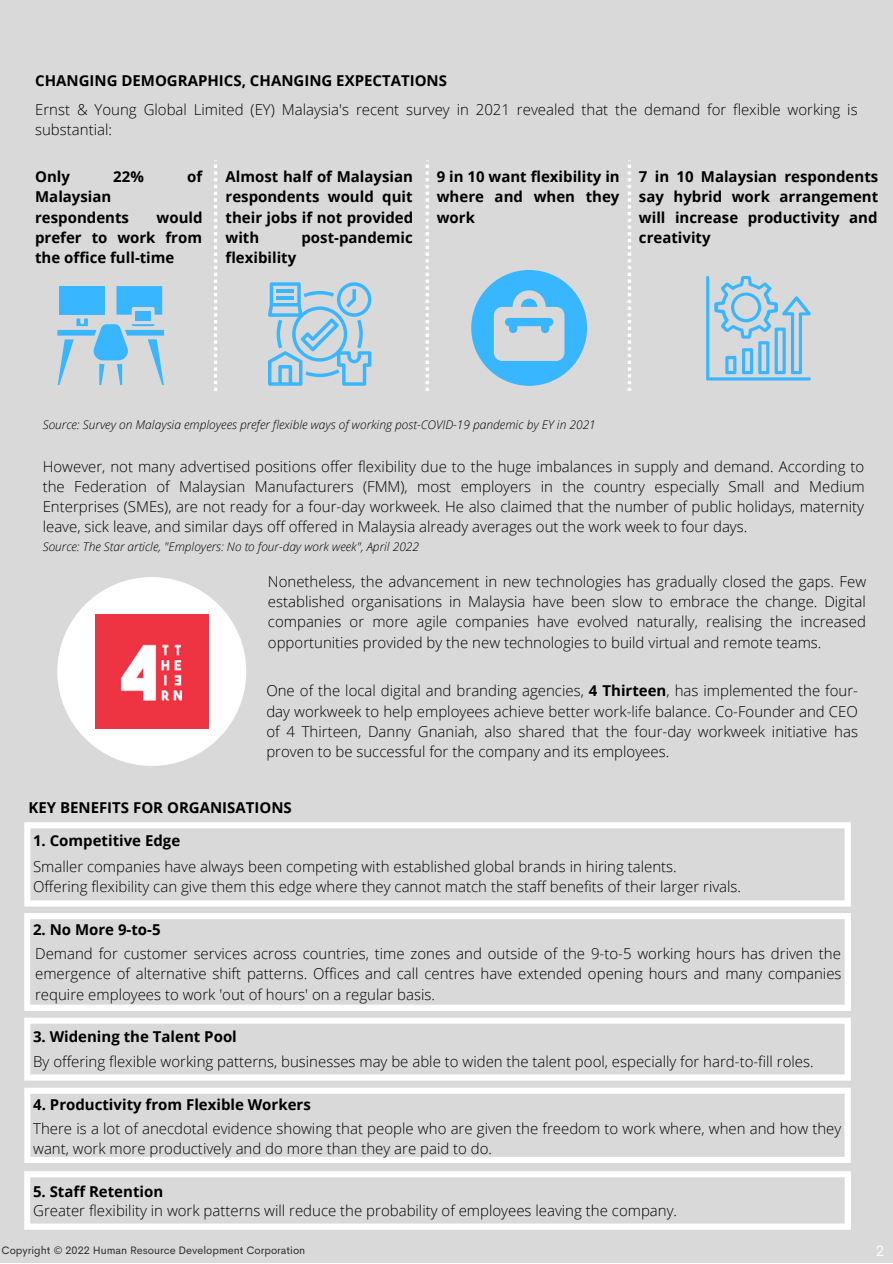
<style>
.page{position:relative;width:893px;height:1264px;background:#fff}
.page>*{position:absolute;margin:0;border:0;box-sizing:border-box;transform-origin:0 0}
.t1{font:300 15px/20.2px "Open Sans";color:#000;text-align:justify}
.t2{font:700 15px/20.2px "Open Sans";color:#000;text-align:justify}
.t3{font:15px "Cerebri Sans";color:#fff}
.t4{font:italic 300 12px "Open Sans";color:#000}
.t5{font:10.8px "Cerebri Sans";color:#2c2c29}
.s1{font-weight:700}
</style>
<div class="page">
<div style="left:0;top:0;width:892px;height:1262px;background:#d9d9d9"></div>
<svg style="left:24px;top:822px;width:826px;height:84px"></svg>
<svg style="left:24px;top:913px;width:826px;height:97px"></svg>
<svg style="left:24px;top:1017px;width:826px;height:63px"></svg>
<svg style="left:24px;top:1088px;width:826px;height:75px"></svg>
<svg style="left:24px;top:1171px;width:826px;height:58px"></svg>
<div style="left:57px;top:577px;width:189px;height:189px;background:#fff;border-radius:50%"></div>
<img style="left:95px;top:614px;width:113px;height:114px">
<svg style="left:214px;top:160px;width:3px;height:231px"></svg>
<svg style="left:425px;top:160px;width:4px;height:231px"></svg>
<svg style="left:628px;top:160px;width:3px;height:231px"></svg>
<svg style="left:57px;top:286px;width:107px;height:99px"></svg>
<svg style="left:268px;top:282px;width:103px;height:104px"></svg>
<svg style="left:471px;top:270px;width:116px;height:116px"></svg>
<svg style="left:706px;top:276px;width:104px;height:104px"></svg>
<p class="t2" style="left:35px;top:70px;width:413px">CHANGING DEMOGRAPHICS, CHANGING EXPECTATIONS</p>
<p class="t1" style="left:35px;top:99px;width:823px">Ernst &amp; Young Global Limited (EY) Malaysia's recent survey in 2021 revealed that the demand for flexible working is substantial:</p>
<p class="t2" style="left:35px;top:166px;width:36px">Only</p>
<p class="t2" style="left:113px;top:166px;width:32px">22%</p>
<p class="t2" style="left:187px;top:166px;width:17px">of</p>
<p class="t2" style="left:35px;top:186px;width:95px">Malaysian respondents</p>
<p class="t2" style="left:35px;top:207px;width:169px;text-indent:121px">would prefer to work from the office full-time</p>
<p class="t2" style="left:225px;top:166px;width:189px">Almost half of Malaysian respondents would quit their jobs if not provided with</p>
<p class="t2" style="left:301px;top:227px;width:113px">post-pandemic</p>
<p class="t2" style="left:225px;top:247px;width:72px">flexibility</p>
<p class="t2" style="left:437px;top:166px;width:184px">9 in 10 want flexibility in where and when they work</p>
<p class="t2" style="left:639px;top:166px;width:241px">7 in 10 Malaysian respondents say hybrid work arrangement will increase productivity and creativity</p>
<p class="t4" style="left:43px;top:416px;width:554px">Source: Survey on Malaysia employees prefer flexible ways of working post-COVID-19 pandemic by EY in 2021</p>
<p class="t1" style="left:43px;top:456px;width:823px">However, not many advertised positions offer flexibility due to the huge imbalances in supply and demand. According to the Federation of Malaysian Manufacturers (FMM), most employers in the country especially Small and Medium Enterprises (SMEs), are not ready for a four-day workweek. He also claimed that the number of public holidays, maternity leave, sick leave, and similar days off offered in Malaysia already averages out the work week to four days.</p>
<p class="t1" style="left:268px;top:571px;width:599px">Nonetheless, the advancement in new technologies has gradually closed the gaps. Few established organisations in Malaysia have been slow to embrace the change. Digital companies or more agile companies have evolved naturally, realising the increased opportunities provided by the new technologies to build virtual and remote teams.</p>
<p class="t4" style="left:43px;top:538px;width:378px">Source: The Star article, "Employers: No to four-day work week", April 2022</p>
<p class="t1" style="left:266px;top:680px;width:593px">One of the local digital and branding agencies, <span class="s1">4 Thirteen</span>, has implemented the four&shy;day workweek to help employees achieve better work-life balance. Co-Founder and CEO of 4 Thirteen, Danny Gnaniah, also shared that the four-day workweek initiative has proven to be successful for the company and its employees.</p>
<p class="t2" style="left:28px;top:796px;width:265px">KEY BENEFITS FOR ORGANISATIONS</p>
<p class="t2" style="left:33px;top:829px;width:149px">1. Competitive Edge</p>
<p class="t1" style="left:33px;top:855px;width:709px">Smaller companies have always been competing with established global brands in hiring talents.<br>Offering flexibility can give them this edge where they cannot match the staff benefits of their larger rivals.</p>
<p class="t2" style="left:33px;top:919px;width:129px">2. No More 9-to-5</p>
<p class="t1" style="left:35px;top:943px;width:807px">Demand for customer services across countries, time zones and outside of the 9-to-5 working hours has driven the emergence of alternative shift patterns. Offices and call centres have extended opening hours and many companies require employees to work 'out of hours' on a regular basis.</p>
<p class="t2" style="left:33px;top:1026px;width:205px">3. Widening the Talent Pool</p>
<p class="t1" style="left:33px;top:1050px;width:781px">By offering flexible working patterns, businesses may be able to widen the talent pool, especially for hard-to-fill roles.</p>
<p class="t2" style="left:33px;top:1093px;width:279px">4. Productivity from Flexible Workers</p>
<p class="t1" style="left:33px;top:1117px;width:809px">There is a lot of anecdotal evidence showing that people who are given the freedom to work where, when and how they want, work more productively and do more than they are paid to do.</p>
<p class="t2" style="left:33px;top:1181px;width:132px">5. Staff Retention</p>
<p class="t1" style="left:33px;top:1199px;width:645px">Greater flexibility in work patterns will reduce the probability of employees leaving the company.</p>
<p class="t5" style="left:2px;top:1243px;width:305px">Copyright © 2022 Human Resource Development Corporation</p>
<p class="t3" style="left:875px;top:1240px;width:10px">2</p>
</div>
